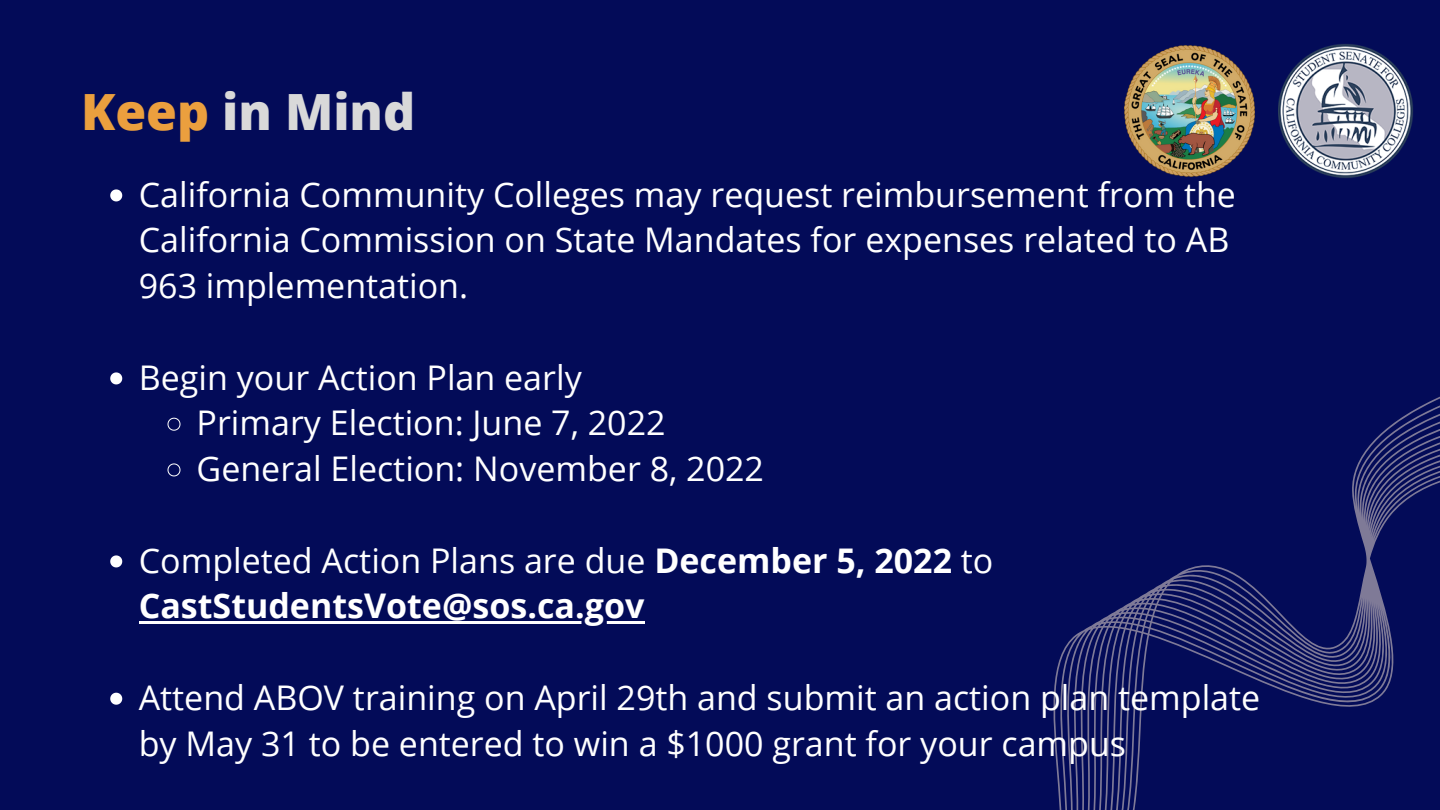
<style>
.page{position:relative;width:1440px;height:810px;background:#030b58}
.page>*{position:absolute;margin:0;border:0;box-sizing:border-box;transform-origin:0 0}
.t1{font:800 50px "Open Sans";color:#d9d9d9}
.t2{font:34px/45.8px "Open Sans";color:#fff}
.t3{font:700 34px/45.8px "Open Sans";color:#fff}
.s1{color:#eb9f3e}
.s2{font-weight:400}
</style>
<div class="page">
<svg style="left:1053px;top:396px;width:387px;height:414px"></svg>
<img style="left:1279px;top:44px;width:134px;height:134px">
<svg style="left:110px;top:189px;width:12px;height:12px"></svg>
<svg style="left:110px;top:372px;width:12px;height:12px"></svg>
<svg style="left:167px;top:417px;width:14px;height:14px"></svg>
<svg style="left:167px;top:463px;width:14px;height:14px"></svg>
<svg style="left:110px;top:555px;width:12px;height:12px"></svg>
<hr style="left:139px;top:621px;width:505px;height:3px;background:#fff">
<svg style="left:110px;top:693px;width:12px;height:12px"></svg>
<img style="left:1124px;top:46px;width:131px;height:130px">
<p class="t1" style="left:81px;top:77px;width:336px"><span class="s1">Keep</span> in Mind</p>
<p class="t2" style="left:139px;top:171px;width:1099px">California Community Colleges may request reimbursement from the<br>California Commission on State Mandates for expenses related to AB<br>963 implementation.</p>
<p class="t2" style="left:139px;top:354px;width:445px">Begin your Action Plan early</p>
<p class="t2" style="left:197px;top:399px;width:470px">Primary Election: June 7, 2022</p>
<p class="t2" style="left:197px;top:445px;width:569px">General Election: November 8, 2022</p>
<p class="t3" style="left:139px;top:537px;width:856px"><span class="s2">Completed Action Plans are due</span> December 5, 2022 <span class="s2">to<br></span>CastStudentsVote@sos.ca.gov</p>
<p class="t2" style="left:139px;top:674px;width:1123px">Attend ABOV training on April 29th and submit an action plan template by May 31 to be entered to win a $1000 grant for your campus</p>
</div>
